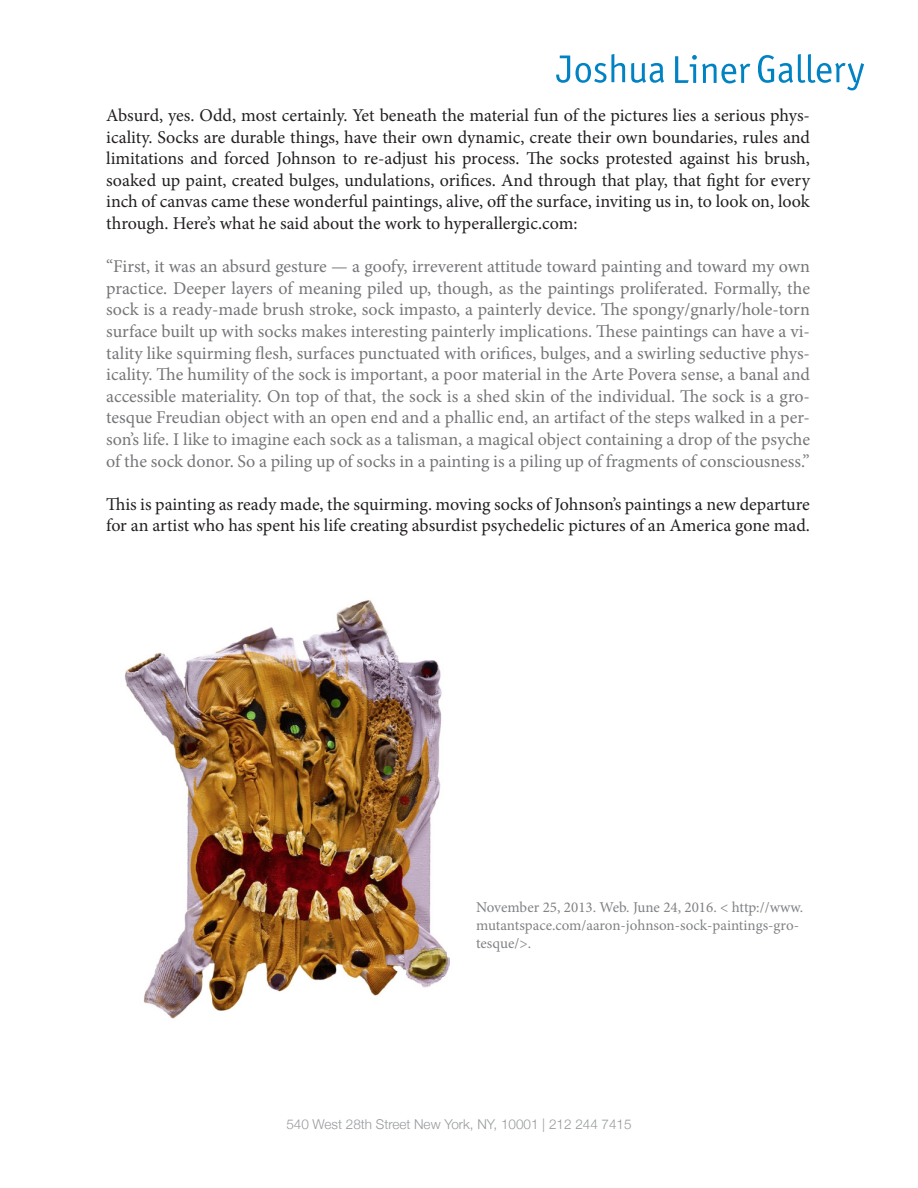
<style>
.page{position:relative;width:918px;height:1188px;background:#fff}
.page>*{position:absolute;margin:0;border:0;box-sizing:border-box;transform-origin:0 0}
.t1{font:18px/21.6px "Minion Pro";color:#757679;text-align:justify}
.t2{font:18px/21.6px "Minion Pro";color:#231f20;text-align:justify}
.t3{font:15px/18px "Minion Pro";color:#808285}
.t4{font:300 13.5px "Helvetica Neue";color:#97999c}
</style>
<div class="page">
<svg style="left:556px;top:54px;width:69px;height:29px"></svg>
<svg style="left:631px;top:63px;width:33px;height:20px"></svg>
<svg style="left:675px;top:55px;width:75px;height:28px"></svg>
<svg style="left:758px;top:54px;width:106px;height:36px"></svg>
<img style="left:125px;top:600px;width:325px;height:419px">
<p class="t2" style="left:106px;top:105px;width:705px">Absurd, yes. Odd, most certainly. Yet beneath the material fun of the pictures lies a serious phys&shy;icality. Socks are durable things, have their own dynamic, create their own boundaries, rules and limitations and forced Johnson to re-adjust his process. The socks protested against his brush, soaked up paint, created bulges, undulations, orifices. And through that play, that fight for every inch of canvas came these wonderful paintings, alive, off the surface, inviting us in, to look on, look through. Here’s what he said about the work to hyperallergic.com:</p>
<p class="t1" style="left:106px;top:256px;width:705px">“First, it was an absurd gesture — a goofy, irreverent attitude toward painting and toward my own practice. Deeper layers of meaning piled up, though, as the paintings proliferated. Formally, the sock is a ready-made brush stroke, sock impasto, a painterly device. The spongy/gnarly/hole-torn surface built up with socks makes interesting painterly implications. These paintings can have a vi&shy;tality like squirming flesh, surfaces punctuated with orifices, bulges, and a swirling seductive phys&shy;icality. The humility of the sock is important, a poor material in the Arte Povera sense, a banal and accessible materiality. On top of that, the sock is a shed skin of the individual. The sock is a gro&shy;tesque Freudian object with an open end and a phallic end, an artifact of the steps walked in a per&shy;son’s life. I like to imagine each sock as a talisman, a magical object containing a drop of the psyche of the sock donor. So a piling up of socks in a painting is a piling up of fragments of consciousness.”</p>
<p class="t2" style="left:106px;top:493px;width:705px">This is painting as ready made, the squirming. moving socks of Johnson’s paintings a new departure for an artist who has spent his life creating absurdist psychedelic pictures of an America gone mad.</p>
<p class="t3" style="left:476px;top:898px;width:329px">November 25, 2013. Web. June 24, 2016. &lt; http://www. mutantspace.com/aaron-johnson-sock-paintings-gro&shy;tesque/&gt;.</p>
<p class="t4" style="left:286px;top:1113px;width:347px">540 West 28th Street New York, NY, 10001 | 212 244 7415</p>
</div>
